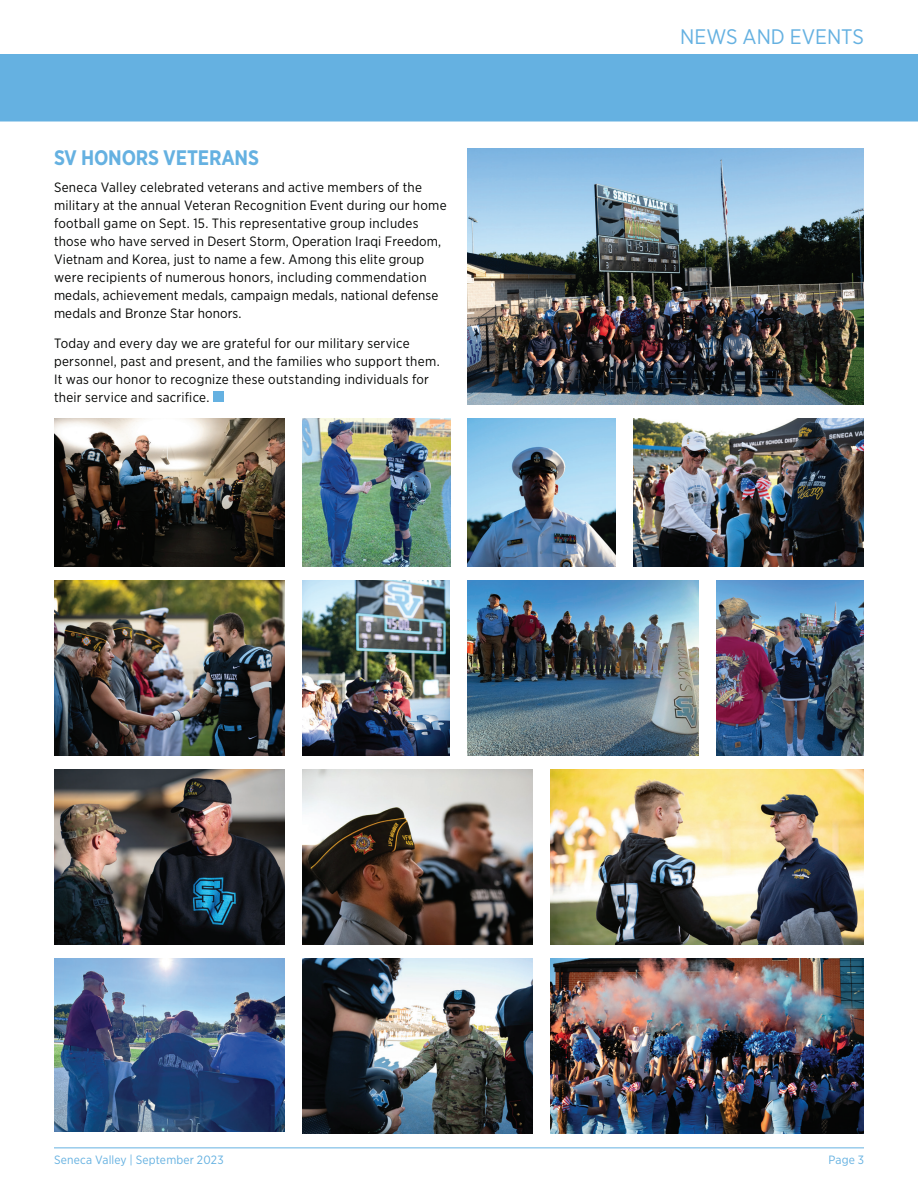
<style>
.page{position:relative;width:918px;height:1188px;background:#fff}
.page>*{position:absolute;margin:0;border:0;box-sizing:border-box;transform-origin:0 0}
.t1{font:700 21px "Gotham Narrow";letter-spacing:-.01em;color:#65b1e1;scale:.95 1}
.t2{font:21px "Gotham Narrow";color:#65b1e1}
.t3{font:13.5px/18px "Gotham Narrow";letter-spacing:.015em;color:#040503}
.t4{font:12px "Gotham Narrow";letter-spacing:.015em;color:#65b1e1}
</style>
<div class="page">
<hr style="left:54px;top:1148px;width:810px;height:1px;background:#65b1e1">
<div style="left:0;top:54px;width:918px;height:68px;background:#65b1e1"></div>
<div style="left:213px;top:391px;width:11px;height:11px;background:#65b1e1"></div>
<img style="left:302px;top:770px;width:231px;height:175px">
<img style="left:54px;top:581px;width:230px;height:175px">
<img style="left:551px;top:770px;width:313px;height:175px">
<img style="left:302px;top:581px;width:148px;height:175px">
<img style="left:54px;top:419px;width:230px;height:148px">
<img style="left:302px;top:958px;width:231px;height:176px">
<img style="left:468px;top:148px;width:396px;height:257px">
<img style="left:633px;top:419px;width:231px;height:148px">
<img style="left:468px;top:419px;width:147px;height:148px">
<img style="left:551px;top:958px;width:313px;height:176px">
<img style="left:302px;top:419px;width:148px;height:148px">
<img style="left:468px;top:581px;width:230px;height:175px">
<img style="left:54px;top:958px;width:230px;height:173px">
<img style="left:716px;top:581px;width:148px;height:175px">
<img style="left:54px;top:770px;width:230px;height:175px">
<h1 class="t1" style="left:54px;top:144px;width:217px">SV HONORS VETERANS</h1>
<p class="t3" style="left:54px;top:178px;width:394px">Seneca Valley celebrated veterans and active members of the military at the annual Veteran Recognition Event during our home football game on Sept. 15. This representative group includes those who have served in Desert Storm, Operation Iraqi Freedom, Vietnam and Korea, just to name a few. Among this elite group were recipients of numerous honors, including commendation medals, achievement medals, campaign medals, national defense medals and Bronze Star honors.</p>
<p class="t3" style="left:54px;top:334px;width:387px">Today and every day we are grateful for our military service personnel, past and present, and the families who support them.<br>It was our honor to recognize these outstanding individuals for their service and sacrifice.</p>
<h1 class="t2" style="left:680px;top:23px;width:185px">NEWS AND EVENTS</h1>
<p class="t4" style="left:54px;top:1153px;width:171px">Seneca Valley | September 2023</p>
<p class="t4" style="left:828px;top:1153px;width:37px">Page 3</p>
</div>
